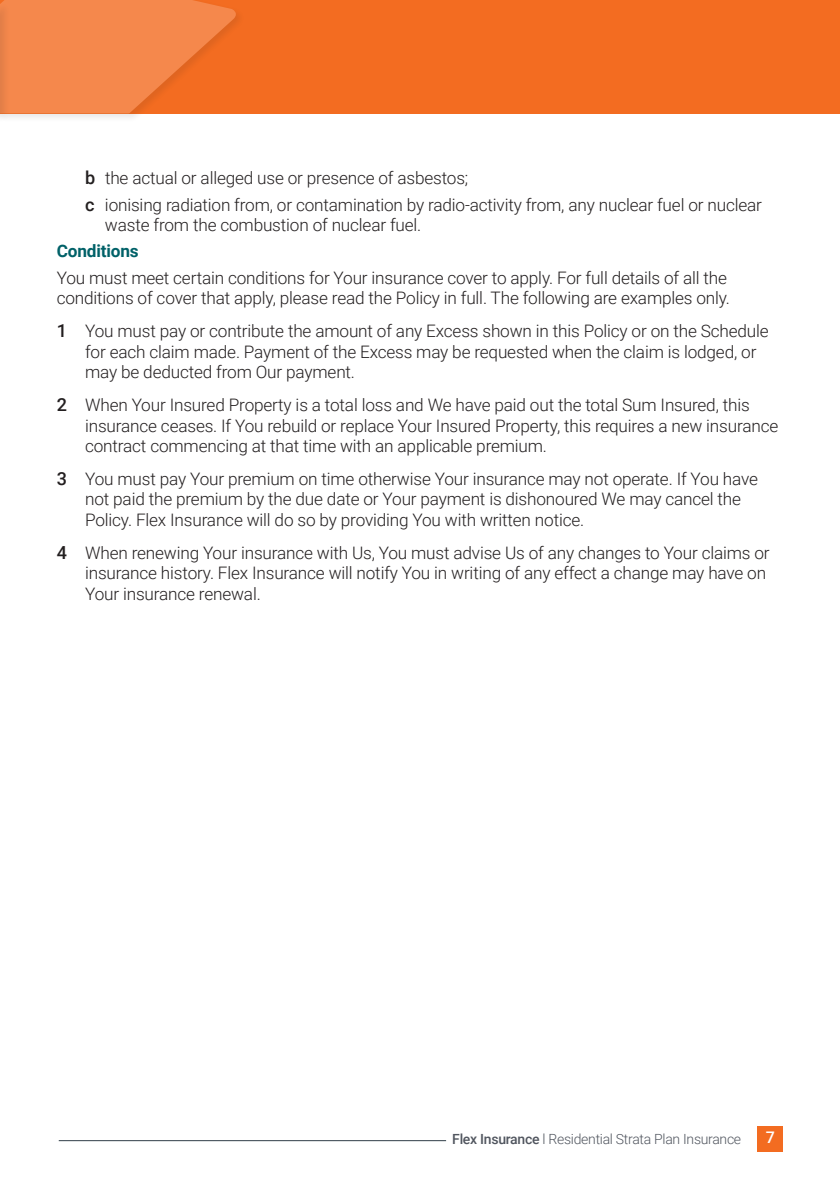
<style>
.page{position:relative;width:840px;height:1191px;background:#fff}
.page>*{position:absolute;margin:0;border:0;box-sizing:border-box;transform-origin:0 0}
.main_body{font:300 17.2px/20.6px "Roboto";letter-spacing:-.01em;color:#231f20}
.main_body_indent{font:300 17.2px/20.6px "Roboto";letter-spacing:-.01em;color:#231f20}
.subheading2{font:700 17.2px "Roboto";letter-spacing:-.01em;color:#006168}
.t1{font:500 16px "Roboto";color:#fff}
.t2{font:300 14px "Roboto";letter-spacing:-.02em;color:#51565f}
.s1{font-weight:500;font-size:18px}
.s2{font-weight:500}
</style>
<div class="page">
<div style="left:757px;top:1125px;width:25px;height:26px;background:#f36c21"></div>
<hr style="left:59px;top:1140px;width:387px;height:1px;background:#303d48">
<div style="left:0;top:0;width:839px;height:113px;background:#f36c21"></div>
<div style="left:0;top:0;width:245px;height:123px;background:#231f20;opacity:.5"></div>
<div style="left:0;top:0;width:10px;height:123px;background:#231f20;opacity:.5"></div>
<svg style="left:0;top:0;width:239px;height:113px"></svg>
<p class="main_body_indent" style="left:85px;top:167px;width:384px"><span class="s1">b</span> the actual or alleged use or presence of asbestos;</p>
<p class="main_body_indent" style="left:105px;top:193px;width:658px;text-indent:-20px"><span class="s1">c</span> ionising radiation from, or contamination by radio-activity from, any nuclear fuel or nuclear waste from the combustion of nuclear fuel.</p>
<p class="subheading2" style="left:57px;top:239px;width:83px">Conditions</p>
<p class="main_body" style="left:57px;top:267px;width:674px">You must meet certain conditions for Your insurance cover to apply. For full details of all the conditions of cover that apply, please read the Policy in full. The following are examples only.</p>
<p class="main_body" style="left:85px;top:320px;width:684px;text-indent:-28px"><span class="s1">1</span> You must pay or contribute the amount of any Excess shown in this Policy or on the Schedule for each claim made. Payment of the Excess may be requested when the claim is lodged, or may be deducted from Our payment.</p>
<p class="main_body" style="left:85px;top:394px;width:694px;text-indent:-28px"><span class="s1">2</span> When Your Insured Property is a total loss and We have paid out the total Sum Insured, this insurance ceases. If You rebuild or replace Your Insured Property, this requires a new insurance contract commencing at that time with an applicable premium.</p>
<p class="main_body" style="left:85px;top:467px;width:674px;text-indent:-28px"><span class="s1">3</span> You must pay Your premium on time otherwise Your insurance may not operate. If You have not paid the premium by the due date or Your payment is dishonoured We may cancel the<br>Policy. Flex Insurance will do so by providing You with written notice.</p>
<p class="main_body" style="left:85px;top:541px;width:685px;text-indent:-28px"><span class="s1">4</span> When renewing Your insurance with Us, You must advise Us of any changes to Your claims or insurance history. Flex Insurance will notify You in writing of any effect a change may have on<br>Your insurance renewal.</p>
<p class="t2" style="left:452px;top:1129px;width:290px"><span class="s2">Flex Insurance</span> l Residential Strata Plan Insurance</p>
<p class="t1" style="left:765px;top:1125px;width:11px">7</p>
</div>
